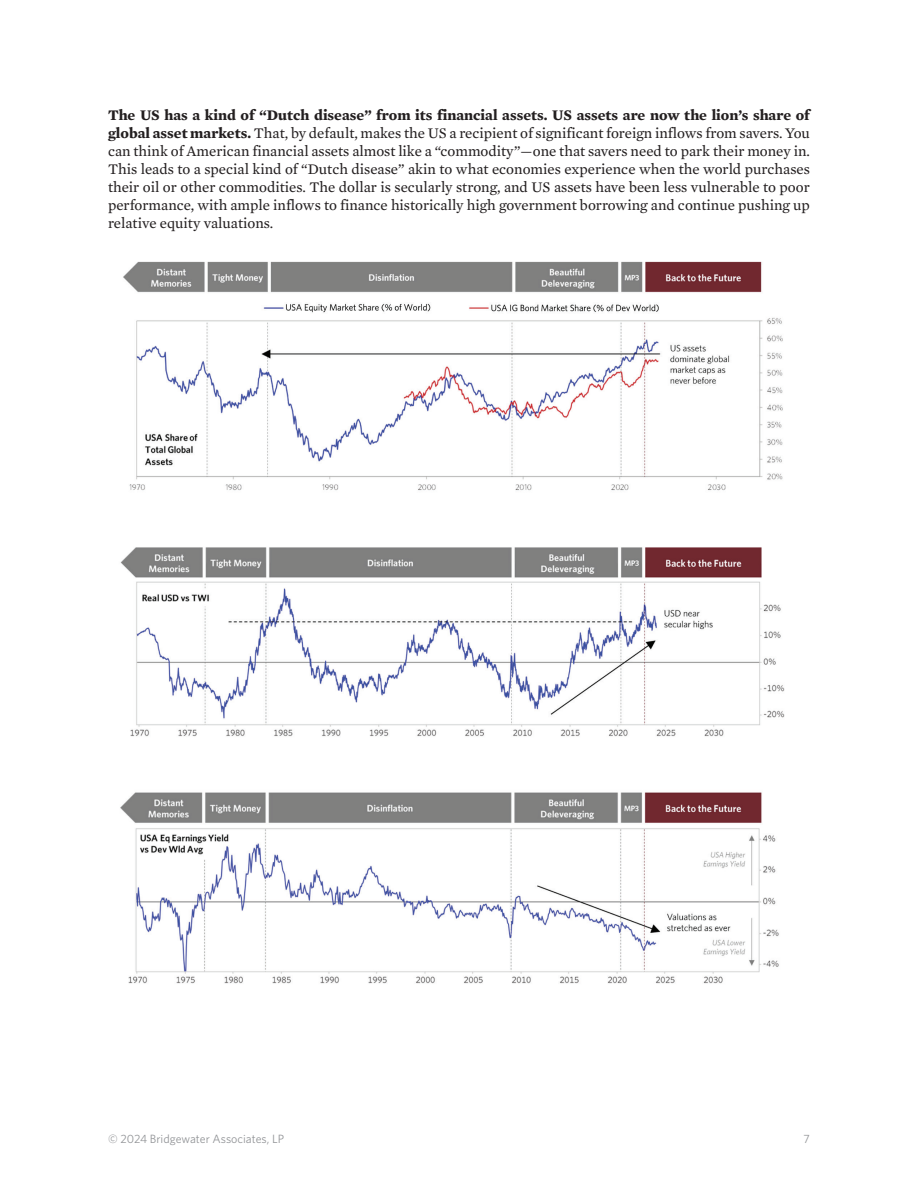
<style>
.page{position:relative;width:918px;height:1188px;background:#fff}
.page>*{position:absolute;margin:0;border:0;box-sizing:border-box;transform-origin:0 0}
.t1{font:15px/18px "Mercury Text G2 Roman";color:#231f20;text-align:justify}
.t2{font:700 15px "Mercury Text G2";color:#231f20}
.t3{font:12px "Whitney";color:#939598}
.s1{font-family:"Mercury Text G2";font-weight:700}
</style>
<div class="page">
<img style="left:123px;top:261px;width:660px;height:230px">
<img style="left:120px;top:547px;width:665px;height:190px">
<img style="left:120px;top:792px;width:659px;height:192px">
<p class="t2" style="left:108px;top:105px;width:703px">The US has a kind of “Dutch disease” from its financial assets. US assets are now the lion’s share of</p>
<p class="t1" style="left:108px;top:124px;width:704px"><span class="s1">global asset markets.</span> That, by default, makes the US a recipient of significant foreign inflows from savers. You can think of American financial assets almost like a “commodity”—one that savers need to park their money in.<br>This leads to a special kind of “Dutch disease” akin to what economies experience when the world purchases their oil or other commodities. The dollar is secularly strong, and US assets have been less vulnerable to poor performance, with ample inflows to finance historically high government borrowing and continue pushing up relative equity valuations.</p>
<p class="t3" style="left:108px;top:1130px;width:178px">© 2024 Bridgewater Associates, LP</p>
<p class="t3" style="left:804px;top:1130px;width:8px">7</p>
</div>
